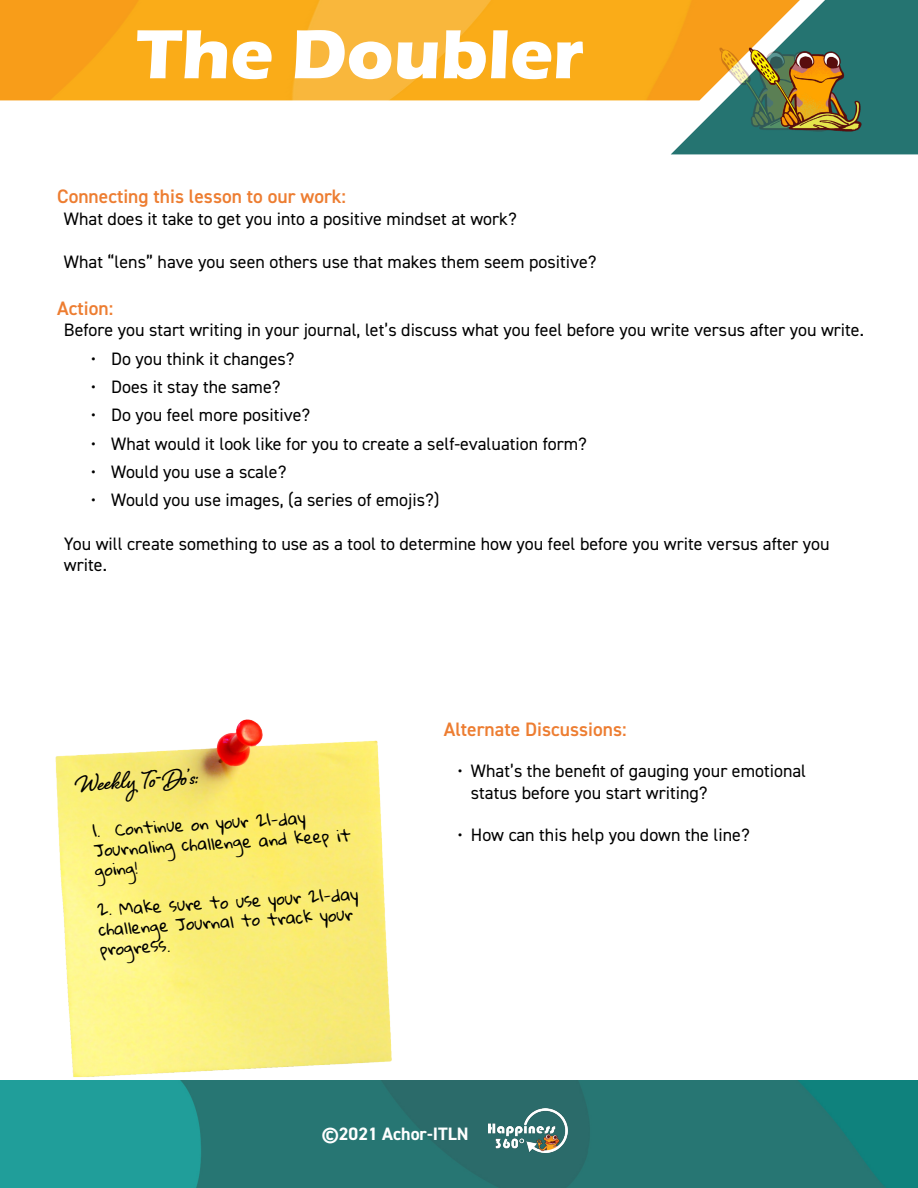
<style>
.page{position:relative;width:918px;height:1188px;background:#fff}
.page>*{position:absolute;margin:0;border:0;box-sizing:border-box;transform-origin:0 0}
.t1{font:700 72px "Eras ITC";color:#fff}
.t2{font:700 30px "Shelby";color:#000}
.t3{font:600 19.5px "DIN2014";color:#ed7d31}
.t4{font:18px/21.6px "DIN2014";color:#000}
.t5{font:700 18px "DIN2014";color:#fff}
.t6{font:16.5px/20.1px "Gloria Hallelujah";color:#000}
</style>
<div class="page">
<img style="left:0;top:1080px;width:918px;height:108px">
<img style="left:0;top:0;width:671px;height:100px">
<img style="left:671px;top:0;width:247px;height:154px">
<img style="left:489px;top:1108px;width:79px;height:44px">
<img style="left:719px;top:40px;width:143px;height:99px">
<img style="left:51px;top:719px;width:353px;height:386px">
<h1 class="t1" style="left:136px;top:13px;width:450px">The Doubler</h1>
<p class="t3" style="left:57px;top:183px;width:290px">Connecting this lesson to our work:</p>
<p class="t4" style="left:64px;top:207px;width:454px">What does it take to get you into a positive mindset at work?</p>
<p class="t4" style="left:64px;top:251px;width:534px">What “lens” have you seen others use that makes them seem positive?</p>
<p class="t3" style="left:57px;top:295px;width:57px">Action:</p>
<p class="t4" style="left:64px;top:319px;width:802px">Before you start writing in your journal, let’s discuss what you feel before you write versus after you write.</p>
<p class="t4" style="left:91px;top:347px;width:205px">• Do you think it changes?</p>
<p class="t4" style="left:91px;top:376px;width:191px">• Does it stay the same?</p>
<p class="t4" style="left:91px;top:404px;width:221px">• Do you feel more positive?</p>
<p class="t4" style="left:91px;top:432px;width:498px">• What would it look like for you to create a self-evaluation form?</p>
<p class="t4" style="left:91px;top:461px;width:197px">• Would you use a scale?</p>
<p class="t4" style="left:91px;top:489px;width:350px">• Would you use images, (a series of emojis?)</p>
<p class="t4" style="left:64px;top:532px;width:767px">You will create something to use as a tool to determine how you feel before you write versus after you write.</p>
<h2 class="t2" style="left:75px;top:764px;width:123px;rotate:-4deg">Weekly To-Do’s:</h2>
<p class="t6" style="left:92px;top:820px;width:259px;rotate:-3deg">1. Continue on your 21-day<br>Journaling challenge and keep it going!</p>
<p class="t6" style="left:97px;top:899px;width:263px;rotate:-3deg">2. Make sure to use your 21-day challenge Journal to track your progress.</p>
<p class="t3" style="left:444px;top:716px;width:184px">Alternate Discussions:</p>
<p class="t4" style="left:471px;top:760px;width:337px;text-indent:-14px">• What’s the benefit of gauging your emotional status before you start writing?</p>
<p class="t4" style="left:457px;top:824px;width:294px">• How can this help you down the line?</p>
<p class="t5" style="left:322px;top:1122px;width:148px">©2021 Achor-ITLN</p>
</div>
